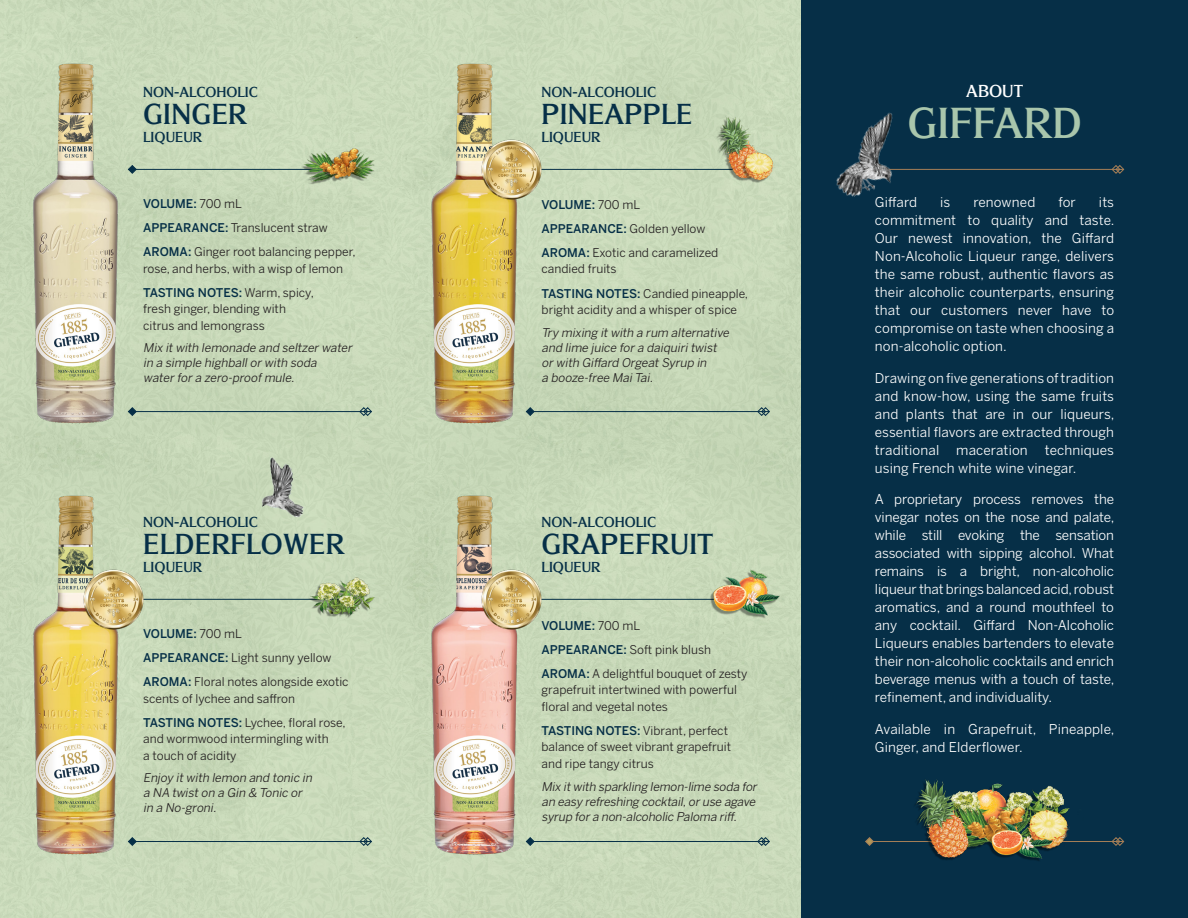
<style>
.page{position:relative;width:1188px;height:918px;background:#fff}
.page>*{position:absolute;margin:0;border:0;box-sizing:border-box;transform-origin:0 0}
.liqueur_name{font:500 45px "Silverado";letter-spacing:.01em;color:#a9c6ac}
.liqueur_name-2{font:500 30px "Silverado";letter-spacing:.01em;color:#062f47}
.liqueur_name-3{font:500 18px "Silverado";color:#fff}
.liqueur_name-4{font:500 15px "Silverado";color:#062f47}
.liqueur_specs{font:13.5px/18px "Benton Sans";letter-spacing:.01em;color:#fff;text-align:justify}
.liqueur_specs-2{font:12px/16.5px "Benton Sans";color:#231f20}
.liqueur_specs-3{font:italic 12px/15px "Benton Sans";color:#231f20}
.liqueur_specs-4{font:500 12px "Benton Sans";color:#062f47}
.s1{font-weight:400;color:#231f20}
.s2{font-weight:500;color:#062f47}
</style>
<div class="page">
<div style="left:0;top:0;width:801px;height:918px;background:#c8d8b8"></div>
<div style="left:801px;top:0;width:387px;height:918px;background:#062f47"></div>
<hr style="left:128px;top:169px;width:242px;height:1px;background:#062f47">
<svg style="left:129px;top:165px;width:8px;height:9px"></svg>
<hr style="left:128px;top:599px;width:212px;height:1px;background:#062f47">
<hr style="left:128px;top:411px;width:243px;height:1px;background:#062f47">
<svg style="left:359px;top:407px;width:13px;height:9px"></svg>
<svg style="left:129px;top:407px;width:8px;height:9px"></svg>
<hr style="left:128px;top:841px;width:243px;height:1px;background:#062f47">
<svg style="left:359px;top:837px;width:13px;height:9px"></svg>
<svg style="left:129px;top:837px;width:8px;height:9px"></svg>
<hr style="left:866px;top:169px;width:258px;height:1px;background:#a67f57">
<svg style="left:1112px;top:165px;width:12px;height:9px"></svg>
<hr style="left:866px;top:841px;width:258px;height:1px;background:#a67f57">
<svg style="left:1112px;top:837px;width:12px;height:9px"></svg>
<svg style="left:865px;top:837px;width:9px;height:9px"></svg>
<hr style="left:526px;top:169px;width:243px;height:1px;background:#062f47">
<hr style="left:526px;top:599px;width:243px;height:1px;background:#062f47">
<hr style="left:526px;top:411px;width:243px;height:1px;background:#062f47">
<svg style="left:757px;top:407px;width:13px;height:9px"></svg>
<svg style="left:527px;top:407px;width:8px;height:9px"></svg>
<hr style="left:526px;top:841px;width:243px;height:1px;background:#062f47">
<svg style="left:757px;top:837px;width:13px;height:9px"></svg>
<svg style="left:527px;top:837px;width:8px;height:9px"></svg>
<img style="left:836px;top:112px;width:87px;height:85px">
<img style="left:915px;top:779px;width:155px;height:82px">
<img style="left:713px;top:114px;width:71px;height:70px">
<img style="left:309px;top:554px;width:67px;height:68px">
<img style="left:302px;top:122px;width:74px;height:74px">
<img style="left:703px;top:548px;width:81px;height:81px">
<img style="left:233px;top:445px;width:93px;height:101px">
<img style="left:423px;top:54px;width:104px;height:378px">
<img style="left:24px;top:486px;width:105px;height:378px">
<img style="left:423px;top:486px;width:104px;height:378px">
<img style="left:24px;top:54px;width:105px;height:378px">
<img style="left:481px;top:139px;width:60px;height:60px">
<img style="left:481px;top:569px;width:60px;height:60px">
<img style="left:83px;top:569px;width:60px;height:60px">
<p class="liqueur_name-4" style="left:143px;top:81px;width:116px">NON-ALCOHOLIC</p>
<p class="liqueur_name-2" style="left:143px;top:94px;width:105px">GINGER</p>
<p class="liqueur_name-4" style="left:143px;top:127px;width:61px">LIQUEUR</p>
<p class="liqueur_specs-4" style="left:143px;top:196px;width:100px">VOLUME: <span class="s1">700 mL</span></p>
<p class="liqueur_specs-2" style="left:143px;top:220px;width:186px"><span class="s2">APPEARANCE:</span> Translucent straw</p>
<p class="liqueur_specs-2" style="left:143px;top:244px;width:214px"><span class="s2">AROMA:</span> Ginger root balancing pepper, rose, and herbs, with a wisp of lemon</p>
<p class="liqueur_specs-2" style="left:143px;top:284px;width:172px"><span class="s2">TASTING NOTES:</span> Warm, spicy, fresh ginger, blending with citrus and lemongrass</p>
<p class="liqueur_specs-3" style="left:143px;top:340px;width:213px">Mix itwith lemonade and seltzer water in a simple highballor with soda water for a zero-proofmule.</p>
<p class="liqueur_name-4" style="left:143px;top:511px;width:116px">NON-ALCOHOLIC</p>
<p class="liqueur_name-2" style="left:143px;top:524px;width:203px">ELDERFLOWER</p>
<p class="liqueur_name-4" style="left:143px;top:557px;width:61px">LIQUEUR</p>
<p class="liqueur_specs-4" style="left:143px;top:626px;width:100px">VOLUME: <span class="s1">700 mL</span></p>
<p class="liqueur_specs-2" style="left:143px;top:649px;width:190px"><span class="s2">APPEARANCE:</span> Light sunny yellow</p>
<p class="liqueur_specs-2" style="left:143px;top:674px;width:207px"><span class="s2">AROMA:</span> Floral notes alongside exotic scents of lychee and saffron</p>
<p class="liqueur_specs-2" style="left:143px;top:714px;width:204px"><span class="s2">TASTING NOTES:</span> Lychee, floral rose, and wormwood intermingling with<br>a touch of acidity</p>
<p class="liqueur_specs-3" style="left:143px;top:770px;width:173px">Enjoy itwith lemon and tonic in a NA twiston a Gin &amp; Tonic or in a No-groni.</p>
<p class="liqueur_name-4" style="left:542px;top:81px;width:116px">NON-ALCOHOLIC</p>
<p class="liqueur_name-2" style="left:542px;top:94px;width:152px">PINEAPPLE</p>
<p class="liqueur_name-4" style="left:542px;top:127px;width:61px">LIQUEUR</p>
<p class="liqueur_specs-4" style="left:542px;top:197px;width:100px">VOLUME: <span class="s1">700 mL</span></p>
<p class="liqueur_specs-2" style="left:542px;top:220px;width:165px"><span class="s2">APPEARANCE:</span> Golden yellow</p>
<p class="liqueur_specs-2" style="left:542px;top:244px;width:178px"><span class="s2">AROMA:</span> Exotic and caramelized candied fruits</p>
<p class="liqueur_specs-2" style="left:542px;top:285px;width:208px"><span class="s2">TASTING NOTES:</span> Candied pineapple, bright acidity and a whisper of spice</p>
<p class="liqueur_specs-3" style="left:542px;top:325px;width:192px">Try mixing itwith a rum alternative and lime juice for a daiquiritwist or with Giffard OrgeatSyrup in<br>a booze-free MaiTai.</p>
<p class="liqueur_name-4" style="left:542px;top:511px;width:116px">NON-ALCOHOLIC</p>
<p class="liqueur_name-2" style="left:542px;top:524px;width:173px">GRAPEFRUIT</p>
<p class="liqueur_name-4" style="left:542px;top:557px;width:61px">LIQUEUR</p>
<p class="liqueur_specs-4" style="left:542px;top:618px;width:100px">VOLUME: <span class="s1">700 mL</span></p>
<p class="liqueur_specs-2" style="left:542px;top:641px;width:171px"><span class="s2">APPEARANCE:</span> Soft pink blush</p>
<p class="liqueur_specs-2" style="left:542px;top:665px;width:207px"><span class="s2">AROMA:</span> A delightful bouquet of zesty grapefruit intertwined with powerful floral and vegetal notes</p>
<p class="liqueur_specs-2" style="left:542px;top:722px;width:191px"><span class="s2">TASTING NOTES:</span> Vibrant, perfect balance of sweet vibrant grapefruit and ripe tangy citrus</p>
<p class="liqueur_specs-3" style="left:542px;top:779px;width:219px">Mix itwith sparkling lemon-lime soda for an easy refreshing cocktail,oruse agave syrup fora non-alcoholic Paloma riff.</p>
<p class="liqueur_name-3" style="left:966px;top:78px;width:58px">ABOUT</p>
<p class="liqueur_name" style="left:907px;top:92px;width:176px">GIFFARD</p>
<p class="liqueur_specs" style="left:875px;top:193px;width:44px">Giffard</p>
<p class="liqueur_specs" style="left:940px;top:193px;width:12px">is</p>
<p class="liqueur_specs" style="left:973px;top:193px;width:63px">renowned</p>
<p class="liqueur_specs" style="left:1058px;top:193px;width:19px">for</p>
<p class="liqueur_specs" style="left:875px;top:193px;width:241px;text-indent:224px">its commitment to quality and taste.<br>Our newest innovation, the Giffard Non-Alcoholic Liqueur range, delivers the same robust, authentic flavors as their alcoholic counterparts, ensuring that our customers never have to compromise on taste when choosing a non-alcoholic option.</p>
<p class="liqueur_specs" style="left:875px;top:369px;width:241px">Drawing on five generations of tradition and know-how, using the same fruits and plants that are in our liqueurs, essential flavors are extracted through traditional</p>
<p class="liqueur_specs" style="left:875px;top:441px;width:241px;text-indent:170px">techniques using French white wine vinegar.</p>
<p class="liqueur_specs" style="left:875px;top:490px;width:241px">A proprietary process removes the vinegar notes on the nose and palate, while still evoking the sensation associated with sipping alcohol. What remains is a bright, non-alcoholic liqueur that brings balanced acid, robust aromatics, and a round mouthfeel to any cocktail. Giffard Non-Alcoholic Liqueurs enables bartenders to elevate their non-alcoholic cocktails and enrich beverage menus with a touch of taste, refinement, and individuality.</p>
<p class="liqueur_specs" style="left:875px;top:720px;width:241px">Available in Grapefruit, Pineapple,<br>Ginger, and Elderflower.</p>
<p class="liqueur_specs" style="left:956px;top:441px;width:73px">maceration</p>
</div>
